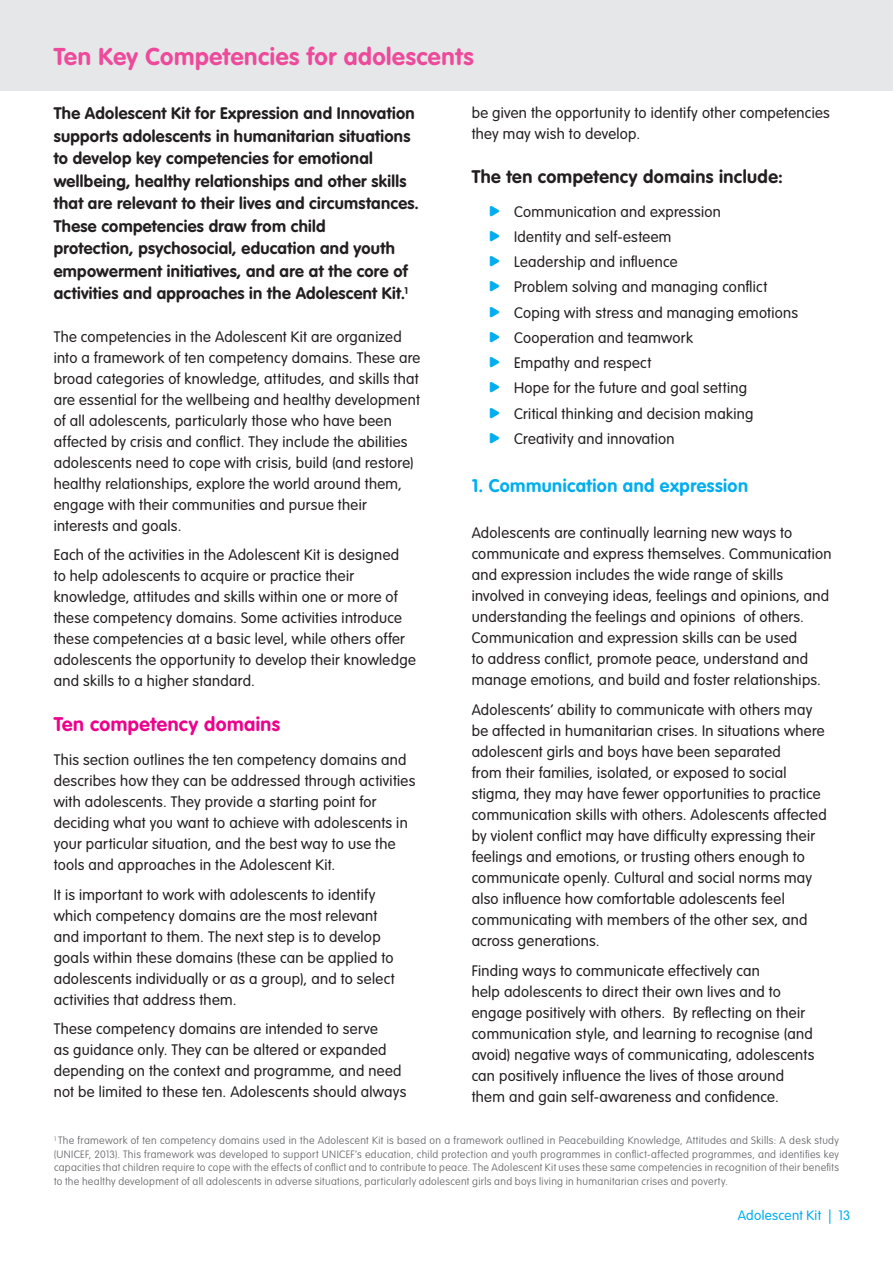
<style>
.page{position:relative;width:893px;height:1263px;background:#fff}
.page>*{position:absolute;margin:0;border:0;box-sizing:border-box;transform-origin:0 0}
.Title_-_secondary{font:700 24px "VAG Rounded Std";letter-spacing:.025em;color:#ed4a9b}
.Heading{font:700 19.5px "VAG Rounded Std";letter-spacing:.025em;color:#ed028c}
.Subheading{font:700 18px "VAG Rounded Std";letter-spacing:.025em;color:#231f20}
.Subheading-2{font:700 18px "VAG Rounded Std";letter-spacing:.025em;color:#00aeef}
.Intro{font:700 16.5px/22.5px "VAG Rounded Std";letter-spacing:.02em;color:#231f20}
.Paragraph_Text{font:300 15px/21px "VAG Rounded Std";letter-spacing:.02em;color:#231f20}
.t1{font:300 13.5px "VAG Rounded Std";letter-spacing:.025em;color:#00aeef}
.Footnote_Formatting{font:100 10.5px/13.5px "VAG Rounded Std";letter-spacing:.03em;color:#6c6d70;text-align:justify}
.s1{color:#00aeef}
</style>
<div class="page">
<div style="left:0;top:0;width:893px;height:91px;background:#e6e7e9"></div>
<p class="Title_-_secondary" style="left:54px;top:42px;width:421px">Ten Key Competencies for adolescents</p>
<p class="Intro" style="left:54px;top:103px;width:367px">The Adolescent Kit for Expression and Innovation supports adolescents in humanitarian situations to develop key competencies for emotional wellbeing, healthy relationships and other skills that are relevant to their lives and circumstances.<br>These competencies draw from child<br>protection, psychosocial, education and youth empowerment initiatives, and are at the core of activities and approaches in the Adolescent Kit.<sup>1</sup></p>
<p class="Paragraph_Text" style="left:54px;top:326px;width:368px">The competencies in the Adolescent Kit are organized into a framework of ten competency domains. These are broad categories of knowledge, attitudes, and skills that are essential for the wellbeing and healthy development of all adolescents, particularly those who have been affected by crisis and conflict. They include the abilities adolescents need to cope with crisis, build (and restore) healthy relationships, explore the world around them, engage with their communities and pursue their interests and goals.</p>
<p class="Paragraph_Text" style="left:54px;top:545px;width:364px">Each of the activities in the Adolescent Kit is designed<br>to help adolescents to acquire or practice their knowledge, attitudes and skills within one or more of these competency domains. Some activities introduce these competencies at a basic level, while others offer adolescents the opportunity to develop their knowledge and skills to a higher standard.</p>
<p class="Heading" style="left:54px;top:713px;width:228px">Ten competency domains</p>
<p class="Paragraph_Text" style="left:54px;top:750px;width:363px">This section outlines the ten competency domains and describes how they can be addressed through activities with adolescents. They provide a starting point for deciding what you want to achieve with adolescents in your particular situation, and the best way to use the tools and approaches in the Adolescent Kit.</p>
<p class="Paragraph_Text" style="left:54px;top:884px;width:343px">It is important to work with adolescents to identify which competency domains are the most relevant and important to them. The next step is to develop goals within these domains (these can be applied to adolescents individually or as a group), and to select activities that address them.</p>
<p class="Paragraph_Text" style="left:54px;top:1019px;width:354px">These competency domains are intended to serve<br>as guidance only. They can be altered or expanded depending on the context and programme, and need not be limited to these ten. Adolescents should always</p>
<p class="Paragraph_Text" style="left:472px;top:103px;width:360px">be given the opportunity to identify other competencies they may wish to develop.</p>
<p class="Subheading" style="left:472px;top:166px;width:313px">The ten competency domains include:</p>
<p class="Paragraph_Text" style="left:489px;top:201px;width:234px"><span class="s1">•</span> Communication and expression</p>
<p class="Paragraph_Text" style="left:489px;top:227px;width:184px"><span class="s1">•</span> Identity and self-esteem</p>
<p class="Paragraph_Text" style="left:489px;top:252px;width:190px"><span class="s1">•</span> Leadership and influence</p>
<p class="Paragraph_Text" style="left:489px;top:277px;width:280px"><span class="s1">•</span> Problem solving and managing conflict</p>
<p class="Paragraph_Text" style="left:489px;top:302px;width:311px"><span class="s1">•</span> Coping with stress and managing emotions</p>
<p class="Paragraph_Text" style="left:489px;top:328px;width:206px"><span class="s1">•</span> Cooperation and teamwork</p>
<p class="Paragraph_Text" style="left:489px;top:353px;width:164px"><span class="s1">•</span> Empathy and respect</p>
<p class="Paragraph_Text" style="left:489px;top:378px;width:260px"><span class="s1">•</span> Hope for the future and goal setting</p>
<p class="Paragraph_Text" style="left:489px;top:403px;width:266px"><span class="s1">•</span> Critical thinking and decision making</p>
<p class="Paragraph_Text" style="left:489px;top:429px;width:187px"><span class="s1">•</span> Creativity and innovation</p>
<p class="Subheading-2" style="left:472px;top:475px;width:278px">1. Communication and expression</p>
<p class="Paragraph_Text" style="left:472px;top:523px;width:361px">Adolescents are continually learning new ways to communicate and express themselves. Communication and expression includes the wide range of skills involved in conveying ideas, feelings and opinions, and understanding the feelings and opinions of others.<br>Communication and expression skills can be used<br>to address conflict, promote peace, understand and manage emotions, and build and foster relationships.</p>
<p class="Paragraph_Text" style="left:472px;top:700px;width:357px">Adolescents’ ability to communicate with others may be affected in humanitarian crises. In situations where adolescent girls and boys have been separated<br>from their families, isolated, or exposed to social stigma, they may have fewer opportunities to practice communication skills with others. Adolescents affected by violent conflict may have difficulty expressing their feelings and emotions, or trusting others enough to communicate openly. Cultural and social norms may also influence how comfortable adolescents feel communicating with members of the other sex, and across generations.</p>
<p class="Paragraph_Text" style="left:472px;top:960px;width:344px">Finding ways to communicate effectively can<br>help adolescents to direct their own lives and to engage positively with others. By reflecting on their communication style, and learning to recognise (and avoid) negative ways of communicating, adolescents can positively influence the lives of those around them and gain self-awareness and confidence.</p>
<p class="Footnote_Formatting" style="left:54px;top:1134px;width:786px"><sup>1</sup> The framework of ten competency domains used in the Adolescent Kit is based on a framework outlined in Peacebuilding Knowledge, Attitudes and Skills: A desk study (UNICEF, 2013). This framework was developed to support UNICEF’s education, child protection and youth programmes in conflict-affected programmes, and identifies key capacities that children require to cope with the effects of conflict and to contribute to peace. The Adolescent Kit uses these same competencies in recognition of their benefits to the healthy development of all adolescents in adverse situations, particularly adolescent girls and boys living in humanitarian crises and poverty.</p>
<p class="t1" style="left:738px;top:1208px;width:114px">Adolescent Kit | 13</p>
</div>
